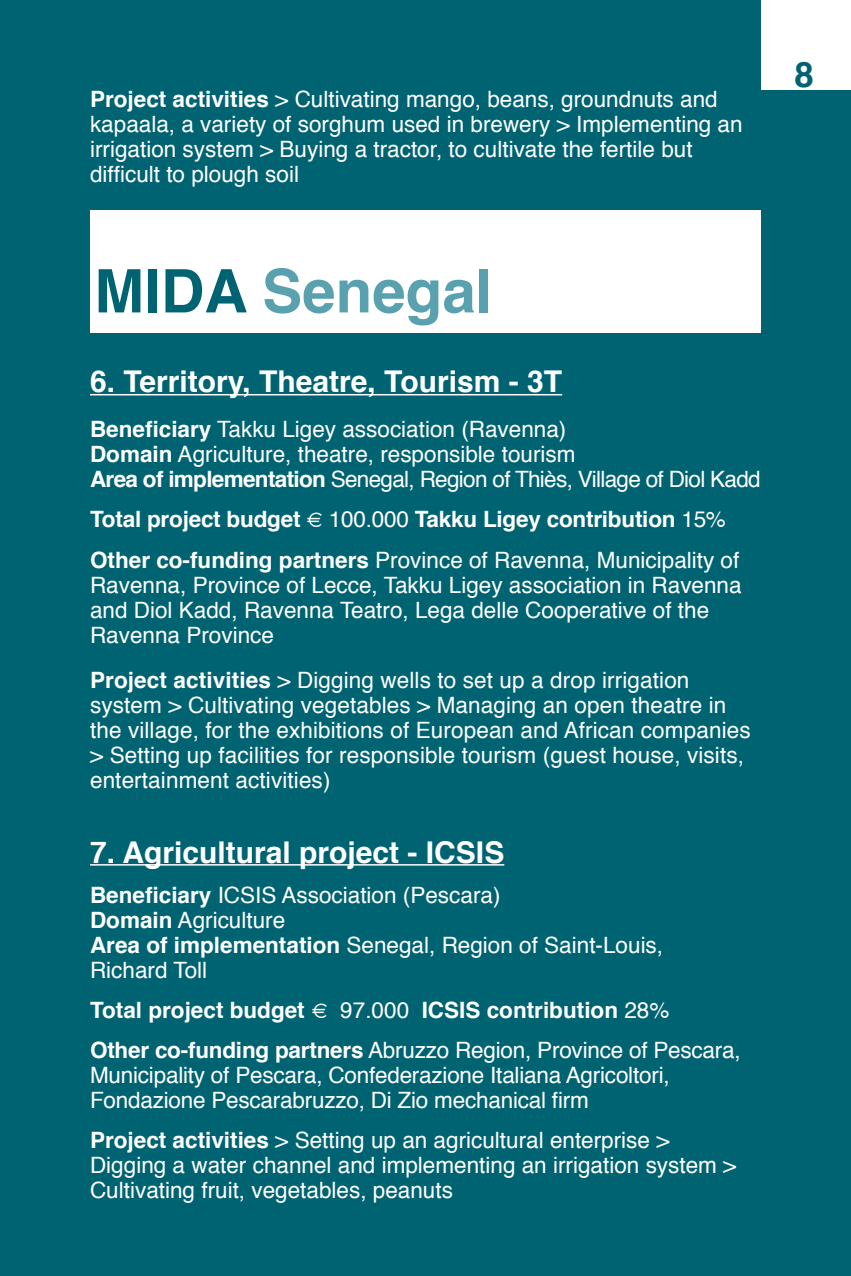
<style>
.page{position:relative;width:851px;height:1276px;background:#fff}
.page>*{position:absolute;margin:0;border:0;box-sizing:border-box;transform-origin:0 0}
.t1{font:700 60px "Helvetica";color:#5aa1af}
.t2{font:700 35px "Helvetica";color:#006372}
.t3{font:700 30px "Helvetica";color:#fff}
.t4{font:22.5px/25px "Helvetica";color:#fff}
.t5{font:700 22.5px/40px "Helvetica";letter-spacing:-.01em;color:#fff}
.s1{font-weight:700}
.s2{color:#006372}
.s3{font-weight:400}
</style>
<div class="page">
<div style="left:0;top:0;width:850px;height:1276px;background:#006372"></div>
<div style="left:90px;top:210px;width:670px;height:122px;background:#fff"></div>
<hr style="left:90px;top:394px;width:472px;height:1px;background:#fff">
<hr style="left:90px;top:864px;width:414px;height:1px;background:#fff">
<div style="left:760px;top:0;width:90px;height:90px;background:#fff"></div>
<p class="t4" style="left:90px;top:86px;width:654px"><span class="s1">Project activities</span> &gt; Cultivating mango, beans, groundnuts and kapaala, a variety of sorghum used in brewery &gt; Implementing an irrigation system &gt; Buying a tractor, to cultivate the fertile but difficult to plough soil</p>
<h1 class="t1" style="left:94px;top:237px;width:399px"><span class="s2">MIDA</span> Senegal</h1>
<h3 class="t3" style="left:90px;top:355px;width:473px">6. Territory, Theatre, Tourism - 3T</h3>
<p class="t4" style="left:90px;top:416px;width:672px"><span class="s1">Beneficiary</span> Takku Ligey association (Ravenna)<br><span class="s1">Domain</span> Agriculture, theatre, responsible tourism<br><span class="s1">Area of implementation</span> Senegal, Region of Thiès, Village of Diol Kadd</p>
<p class="t5" style="left:90px;top:498px;width:650px">Total project budget <span class="s3">€ 100.000</span> Takku Ligey contribution <span class="s3">15%<br></span>Other co-funding partners <span class="s3">Province of Ravenna, Municipality of</span></p>
<p class="t4" style="left:90px;top:571px;width:653px">Ravenna, Province of Lecce, Takku Ligey association in Ravenna and Diol Kadd, Ravenna Teatro, Lega delle Cooperative of the<br>Ravenna Province</p>
<p class="t4" style="left:90px;top:666px;width:662px"><span class="s1">Project activities</span> &gt; Digging wells to set up a drop irrigation system &gt; Cultivating vegetables &gt; Managing an open theatre in the village, for the exhibitions of European and African companies &gt; Setting up facilities for responsible tourism (guest house, visits, entertainment activities)</p>
<h3 class="t3" style="left:90px;top:825px;width:415px">7. Agricultural project - ICSIS</h3>
<p class="t4" style="left:90px;top:881px;width:574px"><span class="s1">Beneficiary</span> ICSIS Association (Pescara)<br><span class="s1">Domain</span> Agriculture<br><span class="s1">Area of implementation</span> Senegal, Region of Saint-Louis, Richard Toll</p>
<p class="t5" style="left:90px;top:988px;width:652px">Total project budget <span class="s3">€ 97.000</span> ICSIS contribution <span class="s3">28%<br></span>Other co-funding partners <span class="s3">Abruzzo Region, Province of Pescara,</span></p>
<p class="t4" style="left:90px;top:1061px;width:581px">Municipality of Pescara, Confederazione Italiana Agricoltori,<br>Fondazione Pescarabruzzo, Di Zio mechanical firm</p>
<p class="t4" style="left:90px;top:1126px;width:647px"><span class="s1">Project activities</span> &gt; Setting up an agricultural enterprise &gt;<br>Digging a water channel and implementing an irrigation system &gt;<br>Cultivating fruit, vegetables, peanuts</p>
<h2 class="t2" style="left:794px;top:43px;width:21px">8</h2>
</div>
